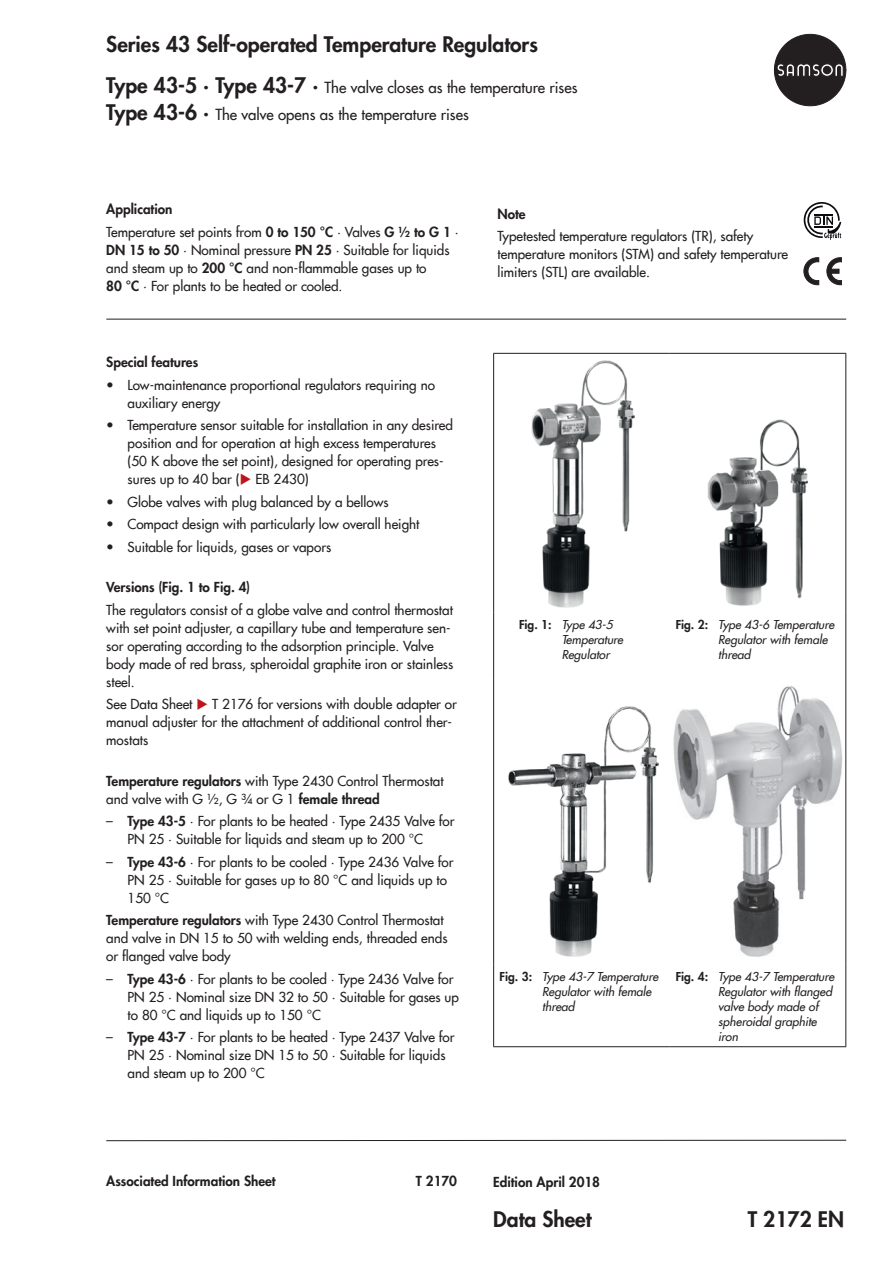
<style>
.page{position:relative;width:893px;height:1263px;background:#fff}
.page>*{position:absolute;margin:0;border:0;box-sizing:border-box;transform-origin:0 0}
.t1{font:800 21px "Futura Com";color:#231f20}
.t2{font:500 15px/27px "Futura Com";color:#231f20}
.t3{font:500 13.5px/18px "Futura Com";color:#231f20}
.t4{font:800 13.5px "Futura Com";color:#231f20}
.t5{font:italic 500 12px/15px "Futura Com";color:#231f20}
.s1{font-weight:800;font-size:21px}
.s2{font-weight:800}
.s3{font-family:"Futura";font-weight:400}
.s4{color:#be151b}
.s5{font-weight:800;font-style:normal}
</style>
<div class="page">
<svg style="left:774px;top:34px;width:72px;height:72px"></svg>
<hr style="left:106px;top:319px;width:740px;height:1px;background:#231f20">
<svg style="left:804px;top:258px;width:15px;height:27px"></svg>
<svg style="left:827px;top:258px;width:15px;height:27px"></svg>
<div style="left:829px;top:269px;width:10px;height:4px;background:#231f20;border:1px solid #231f20"></div>
<svg style="left:106px;top:1139px;width:741px;height:2px"></svg>
<svg style="left:804px;top:202px;width:37px;height:38px"></svg>
<hr style="left:493px;top:353px;width:177px;height:1px;background:#231f20">
<hr style="left:493px;top:354px;width:1px;height:259px;background:#231f20">
<hr style="left:670px;top:353px;width:176px;height:1px;background:#231f20">
<hr style="left:493px;top:613px;width:1px;height:67px;background:#231f20">
<hr style="left:493px;top:680px;width:1px;height:285px;background:#231f20">
<hr style="left:493px;top:965px;width:1px;height:81px;background:#231f20">
<hr style="left:493px;top:1046px;width:177px;height:1px;background:#231f20">
<hr style="left:670px;top:1046px;width:176px;height:1px;background:#231f20">
<hr style="left:845px;top:354px;width:1px;height:259px;background:#231f20">
<hr style="left:845px;top:613px;width:1px;height:67px;background:#231f20">
<hr style="left:845px;top:680px;width:1px;height:285px;background:#231f20">
<hr style="left:845px;top:965px;width:1px;height:81px;background:#231f20">
<img style="left:531px;top:360px;width:103px;height:248px">
<img style="left:708px;top:419px;width:100px;height:187px">
<img style="left:508px;top:706px;width:151px;height:251px">
<img style="left:673px;top:686px;width:169px;height:271px">
<h1 class="t1" style="left:106px;top:28px;width:433px">Series 43 Self-operated Temperature Regulators</h1>
<p class="t2" style="left:106px;top:73px;width:473px"><span class="s1">Type 43-5 · Type 43-7 ·</span> The valve closes as the temperature rises<br><span class="s1">Type 43-6 ·</span> The valve opens as the temperature rises</p>
<p class="t3" style="left:106px;top:197px;width:354px;line-height:22.5px"><span class="s2">Application<br></span>Temperature set points from <span class="s2">0 to 150 °C</span> · Valves <span class="s2">G ½ to G 1</span> ·</p>
<p class="t3" style="left:106px;top:240px;width:345px"><span class="s2">DN 15 to 50</span> · Nominal pressure <span class="s2">PN 25</span> · Suitable for liquids and steam up to <span class="s2">200 °C</span> and non-flammable gases up to<br><span class="s2">80 °C</span> · For plants to be heated or cooled.</p>
<p class="t4" style="left:106px;top:352px;width:93px">Special features</p>
<p class="t3" style="left:128px;top:375px;width:309px;text-indent:-21px"><span class="s3">•</span> Low-maintenance proportional regulators requiring no auxiliary energy</p>
<p class="t3" style="left:128px;top:415px;width:327px;text-indent:-21px"><span class="s3">•</span> Temperature sensor suitable for installation in any desired position and for operation at high excess temperatures (50 K above the set point), designed for operating pres&shy;sures up to 40 bar (<span class="s4">◆</span> EB 2430)</p>
<p class="t3" style="left:106px;top:492px;width:284px"><span class="s3">•</span> Globe valves with plug balanced by a bellows</p>
<p class="t3" style="left:106px;top:514px;width:315px"><span class="s3">•</span> Compact design with particularly low overall height</p>
<p class="t3" style="left:106px;top:537px;width:227px"><span class="s3">•</span> Suitable for liquids, gases or vapors</p>
<p class="t4" style="left:106px;top:577px;width:145px">Versions (Fig. 1 to Fig. 4)</p>
<p class="t3" style="left:106px;top:600px;width:348px">The regulators consist of a globe valve and control thermostat with set point adjuster, a capillary tube and temperature sen&shy;sor operating according to the adsorption principle. Valve body made of red brass, spheroidal graphite iron or stainless steel.</p>
<p class="t3" style="left:106px;top:694px;width:352px">See Data Sheet <span class="s4">◆</span> T 2176 for versions with double adapter or manual adjuster for the attachment of additional control ther&shy;mostats</p>
<p class="t3" style="left:106px;top:771px;width:339px"><span class="s2">Temperature regulators</span> with Type 2430 Control Thermostat and valve with G ½, G ¾ or G 1 <span class="s2">female thread</span></p>
<p class="t3" style="left:128px;top:811px;width:329px;text-indent:-21px"><span class="s3">–</span> <span class="s2">Type 43-5</span> · For plants to be heated · Type 2435 Valve for<br>PN 25 · Suitable for liquids and steam up to 200 °C</p>
<p class="t3" style="left:128px;top:852px;width:328px;text-indent:-21px"><span class="s3">–</span> <span class="s2">Type 43-6</span> · For plants to be cooled · Type 2436 Valve for<br>PN 25 · Suitable for gases up to 80 °C and liquids up to<br>150 °C</p>
<p class="t3" style="left:106px;top:910px;width:343px"><span class="s2">Temperature regulators</span> with Type 2430 Control Thermostat and valve in DN 15 to 50 with welding ends, threaded ends or flanged valve body</p>
<p class="t3" style="left:128px;top:969px;width:333px;text-indent:-21px"><span class="s3">–</span> <span class="s2">Type 43-6</span> · For plants to be cooled · Type 2436 Valve for<br>PN 25 · Nominal size DN 32 to 50 · Suitable for gases up to 80 °C and liquids up to 150 °C</p>
<p class="t3" style="left:128px;top:1027px;width:329px;text-indent:-21px"><span class="s3">–</span> <span class="s2">Type 43-7</span> · For plants to be heated · Type 2437 Valve for<br>PN 25 · Nominal size DN 15 to 50 · Suitable for liquids and steam up to 200 °C</p>
<p class="t4" style="left:497px;top:203px;width:30px">Note</p>
<p class="t3" style="left:497px;top:226px;width:292px">Typetested temperature regulators (TR), safety temperature monitors (STM) and safety temperature limiters (STL) are available.</p>
<p class="t5" style="left:562px;top:616px;width:63px;text-indent:-43px"><span class="s5">Fig. 1:</span> Type 43-5<br>Temperature<br>Regulator</p>
<p class="t5" style="left:718px;top:616px;width:118px;text-indent:-43px"><span class="s5">Fig. 2:</span> Type 43-6 Temperature<br>Regulator with female thread</p>
<p class="t5" style="left:542px;top:968px;width:118px;text-indent:-43px"><span class="s5">Fig. 3:</span> Type 43-7 Temperature<br>Regulator with female thread</p>
<p class="t5" style="left:718px;top:968px;width:118px;text-indent:-43px"><span class="s5">Fig. 4:</span> Type 43-7 Temperature<br>Regulator with flanged valve body made of spheroidal graphite iron</p>
<p class="t4" style="left:106px;top:1171px;width:171px">Associated Information Sheet</p>
<p class="t4" style="left:416px;top:1171px;width:43px">T 2170</p>
<p class="t4" style="left:493px;top:1172px;width:108px">Edition April 2018</p>
<h1 class="t1" style="left:493px;top:1204px;width:100px">Data Sheet</h1>
<h1 class="t1" style="left:748px;top:1204px;width:98px">T 2172 EN</h1>
</div>
